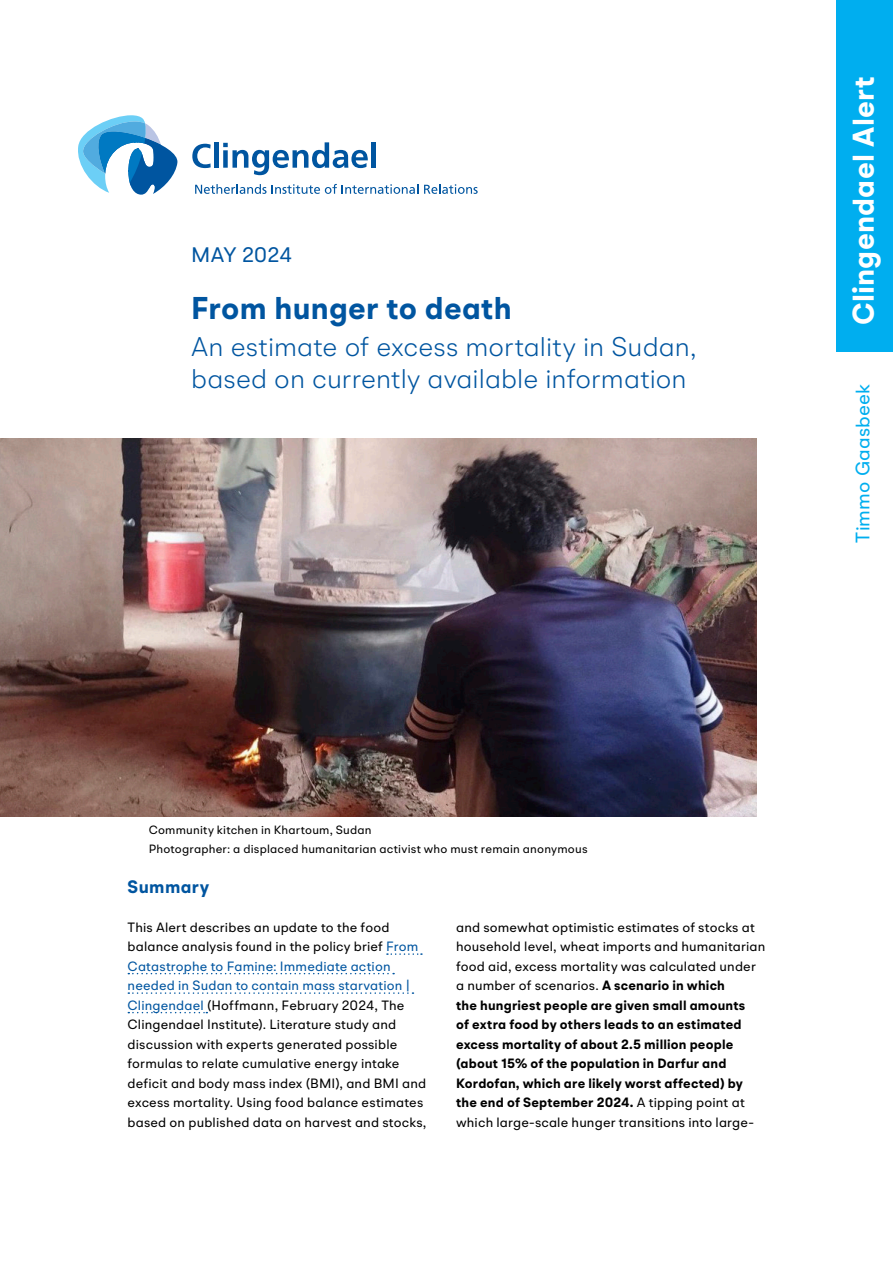
<style>
.page{position:relative;width:893px;height:1263px;background:#fff}
.page>*{position:absolute;margin:0;border:0;box-sizing:border-box;transform-origin:0 0}
.Title_Title{font:700 31.5px "BR Omega";letter-spacing:.01em;color:#0055a0}
.Title_Title-2{font:700 30px "BR Omega";letter-spacing:.01em;color:#fff}
.Subtitel_Title{font:300 27px/32.4px "BR Omega";letter-spacing:.005em;color:#0055a0}
.Title_Title-3{font:21px "BR Omega";letter-spacing:-.005em;color:#0055a0}
.Author_Title{font:19.5px "BR Omega";letter-spacing:.01em;color:#00aeef}
.t1{font:700 18px "BR Omega";letter-spacing:.025em;color:#0055a0}
.P_H{font:700 13.5px/19.5px "BR Omega";letter-spacing:.015em;color:#000}
.P_H-2{font:13.5px/19.5px "BR Omega";letter-spacing:.01em;color:#000}
.Source_F{font:12px "BR Omega";letter-spacing:.015em;color:#000}
.s1{color:#0055a0}
.s2{font-weight:400}
</style>
<div class="page">
<svg style="left:192px;top:144px;width:19px;height:24px"></svg>
<hr style="left:214px;top:142px;width:4px;height:26px;background:#0055a0">
<svg style="left:223px;top:142px;width:145px;height:33px"></svg>
<div style="left:371px;top:142px;width:5px;height:26px;background:#0055a0"></div>
<svg style="left:195px;top:184px;width:223px;height:10px"></svg>
<svg style="left:424px;top:184px;width:54px;height:10px"></svg>
<svg style="left:78px;top:115px;width:100px;height:80px"></svg>
<div style="left:836px;top:0;width:57px;height:351px;background:#00aeef"></div>
<svg style="left:387px;top:953px;width:35px;height:2px"></svg>
<svg style="left:128px;top:973px;width:266px;height:1px"></svg>
<svg style="left:128px;top:992px;width:285px;height:2px"></svg>
<svg style="left:128px;top:1012px;width:79px;height:1px"></svg>
<img style="left:0;top:438px;width:756px;height:378px">
<p class="Title_Title-3" style="left:191px;top:241px;width:102px">MAY 2024</p>
<p class="Title_Title" style="left:191px;top:288px;width:322px">From hunger to death</p>
<p class="Subtitel_Title" style="left:191px;top:330px;width:507px">An estimate of excess mortality in Sudan, based on currently available information</p>
<p class="Title_Title-2" style="left:844px;top:325px;width:250px;rotate:-90deg">Clingendael Alert</p>
<p class="Author_Title" style="left:850px;top:543px;width:160px;rotate:-90deg">Timmo Gaasbeek</p>
<p class="Source_F" style="left:149px;top:822px;width:224px">Community kitchen in Khartoum, Sudan</p>
<p class="Source_F" style="left:149px;top:841px;width:440px">Photographer: a displaced humanitarian activist who must remain anonymous</p>
<h2 class="t1" style="left:128px;top:875px;width:83px">Summary</h2>
<p class="P_H-2" style="left:128px;top:917px;width:300px">This Alert describes an update to the food balance analysis found in the policy brief <span class="s1">From Catastrophe to Famine: Immediate action needed in Sudan to contain mass starvation | Clingendael</span> (Hoffmann, February 2024, The Clingendael Institute). Literature study and discussion with experts generated possible formulas to relate cumulative energy intake deficit and body mass index (BMI), and BMI and excess mortality. Using food balance estimates based on published data on harvest and stocks,</p>
<p class="P_H" style="left:456px;top:917px;width:311px"><span class="s2">and somewhat optimistic estimates of stocks at household level, wheat imports and humanitarian food aid, excess mortality was calculated under a number of scenarios.</span> A scenario in which<br>the hungriest people are given small amounts<br>of extra food by others leads to an estimated excess mortality of about 2.5 million people (about 15% of the population in Darfur and Kordofan, which are likely worst affected) by the end of September 2024. <span class="s2">A tipping point at which large-scale hunger transitions into large-</span></p>
</div>
